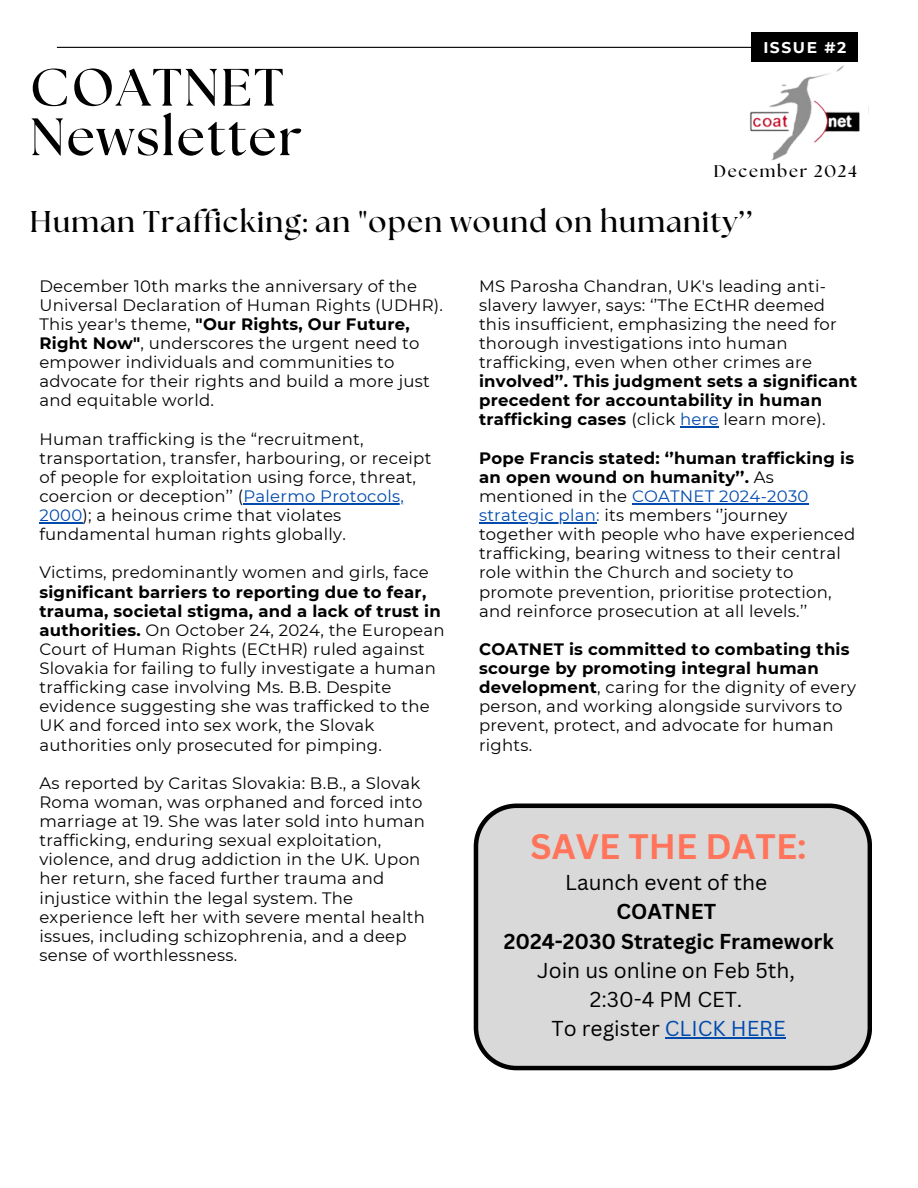
<style>
.page{position:relative;width:918px;height:1188px;background:#fff}
.page>*{position:absolute;margin:0;border:0;box-sizing:border-box;transform-origin:0 0}
.t1{font:700 52.5px/49.5px "The Seasons";letter-spacing:.04em;color:#000}
.t2{font:700 34.5px "Canva Sans";color:#ff745a}
.t3{font:700 30px "The Seasons";letter-spacing:.04em;color:#000}
.t4{font:21px/29.2px "Canva Sans";color:#000;text-align:center}
.t5{font:700 16.95px "The Seasons";letter-spacing:.1em;color:#000}
.t6{font:16.5px/19.2px "Montserrat";letter-spacing:.015em;color:#000}
.t7{font:700 16.5px/19.2px "Montserrat";letter-spacing:.015em;color:#000}
.t8{font:700 15.45px "Montserrat";letter-spacing:.1em;color:#fff}
.s1{font-weight:700}
.s2{color:#004aad}
.s3{font-weight:400}
.s4{font-weight:400;color:#004aad}
</style>
<div class="page">
<hr style="left:57px;top:47px;width:797px;height:1px;background:#000">
<img style="left:750px;top:56px;width:110px;height:105px">
<hr style="left:244px;top:503px;width:160px;height:1px;background:#004aad">
<hr style="left:39px;top:522px;width:44px;height:1px;background:#004aad">
<hr style="left:680px;top:427px;width:39px;height:1px;background:#004aad">
<hr style="left:632px;top:503px;width:177px;height:1px;background:#004aad">
<hr style="left:479px;top:522px;width:117px;height:1px;background:#004aad">
<svg style="left:474px;top:804px;width:398px;height:266px"></svg>
<div style="left:751px;top:32px;width:106px;height:30px;background:#000"></div>
<hr style="left:665px;top:1037px;width:121px;height:2px;background:#004aad">
<p class="t1" style="left:30px;top:65px;width:274px">COATNET<br>Newsletter</p>
<p class="t8" style="left:763px;top:38px;width:85px">ISSUE #2</p>
<p class="t5" style="left:714px;top:163px;width:144px">December 2024</p>
<p class="t3" style="left:30px;top:208px;width:725px">Human Trafficking: an "open wound on humanity’’</p>
<h4 class="t6" style="left:39px;top:276px;width:405px">December 10th marks the anniversary of the Universal Declaration of Human Rights (UDHR).<br>This year's theme, <span class="s1">"Our Rights, Our Future, Right Now"</span>, underscores the urgent need to empower individuals and communities to advocate for their rights and build a more just and equitable world.</h4>
<p class="t6" style="left:39px;top:429px;width:393px">Human trafficking is the “recruitment, transportation, transfer, harbouring, or receipt of people for exploitation using force, threat, coercion or deception’’ (<span class="s2">Palermo Protocols,</span></p>
<h1 class="t6" style="left:39px;top:505px;width:308px"><span class="s2">2000</span>); a heinous crime that violates fundamental human rights globally.</h1>
<h1 class="t7" style="left:39px;top:563px;width:407px"><span class="s3">Victims, predominantly women and girls, face </span>significant barriers to reporting due to fear, trauma, societal stigma, and a lack of trust in authorities. <span class="s3">On October 24, 2024, the European</span></h1>
<p class="t6" style="left:39px;top:639px;width:398px">Court of Human Rights (ECtHR) ruled against Slovakia for failing to fully investigate a human trafficking case involving Ms. B.B. Despite evidence suggesting she was trafficked to the UK and forced into sex work, the Slovak authorities only prosecuted for pimping.</p>
<p class="t6" style="left:39px;top:773px;width:387px">As reported by Caritas Slovakia: B.B., a Slovak Roma woman, was orphaned and forced into marriage at 19. She was later sold into human trafficking, enduring sexual exploitation,</p>
<p class="t6" style="left:39px;top:850px;width:387px">violence, and drug addiction in the UK. Upon her return, she faced further trauma and injustice within the legal system. The experience left her with severe mental health issues, including schizophrenia, and a deep sense of worthlessness.</p>
<h2 class="t6" style="left:479px;top:276px;width:380px">MS Parosha Chandran, UK's leading anti&shy;slavery lawyer, says: ‘’The ECtHR deemed this insufficient, emphasizing the need for thorough investigations into human trafficking, even when other crimes are <span class="s1">involved’’. This judgment sets a significant precedent for accountability in human trafficking cases</span> (click <span class="s2">here</span> learn more).</h2>
<p class="t7" style="left:479px;top:448px;width:377px">Pope Francis stated: ‘’human trafficking is an open wound on humanity’’. <span class="s3">As mentioned in the</span> <span class="s4">COATNET 2024-2030</span></p>
<p class="t6" style="left:479px;top:505px;width:378px"><span class="s2">strategic plan:</span> its members ‘’journey together with people who have experienced trafficking, bearing witness to their central role within the Church and society to promote prevention, prioritise protection, and reinforce prosecution at all levels.’’</p>
<p class="t7" style="left:479px;top:639px;width:378px">COATNET is committed to combating this scourge by promoting integral human development<span class="s3">, caring for the dignity of every person, and working alongside survivors to</span></p>
<p class="t6" style="left:479px;top:716px;width:356px">prevent, protect, and advocate for human rights.</p>
<p class="t2" style="left:531px;top:822px;width:278px">SAVE THE DATE:</p>
<p class="t4" style="left:504px;top:867px;width:332px">Launch event of the<br><span class="s1">COATNET<br>2024-2030 Strategic Framework<br></span>Join us online on Feb 5th,<br>2:30-4 PM CET.<br>To register <span class="s2">CLICK HERE</span></p>
</div>
